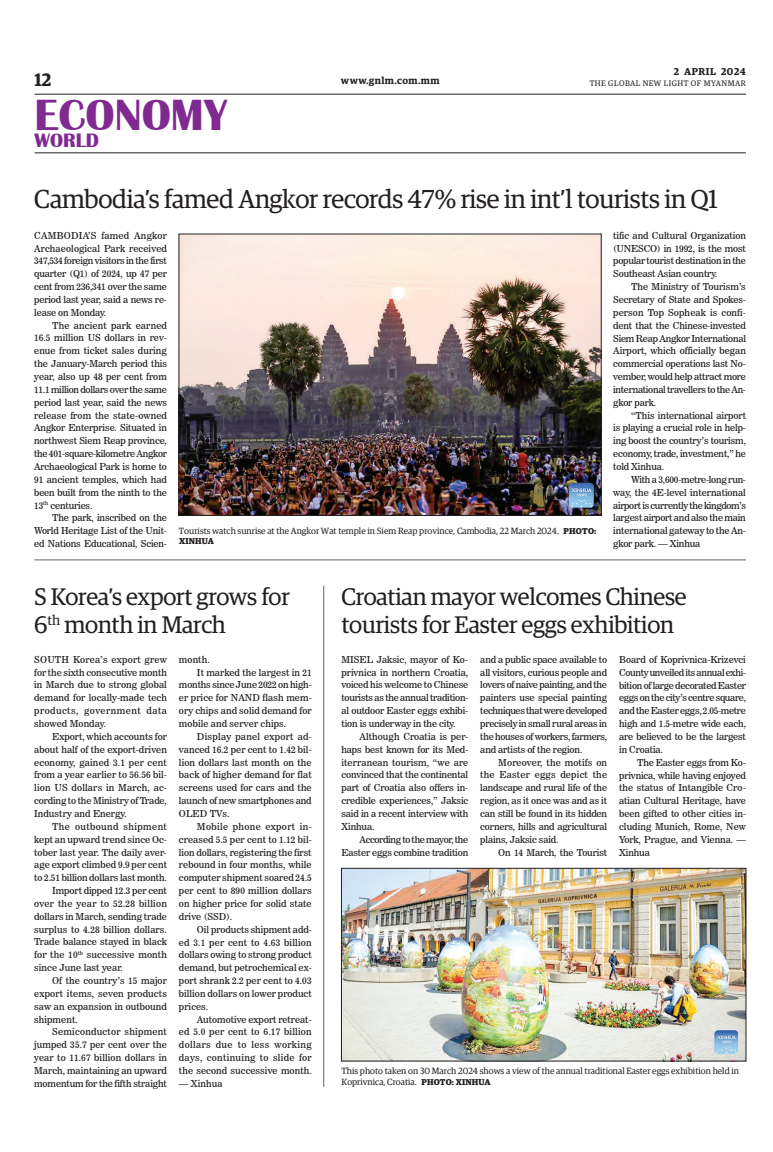
<style>
.page{position:relative;width:773px;height:1152px;background:#fff}
.page>*{position:absolute;margin:0;border:0;box-sizing:border-box;transform-origin:0 0}
.t1{font:700 45px "Britannic";color:#802990}
._2_Clm_Head{font:26px "Guardian Egyp";letter-spacing:-.01em;color:#231f20}
._2_Clm_Head-2{font:24px/28.8px "Guardian Egyp";letter-spacing:-.01em;color:#231f20}
.t2{font:700 20px "Britannic";color:#802990}
.t3{font:600 18px "Guardian Egyp";color:#231f20}
.t4{font:600 10px "Guardian Egyp";letter-spacing:.05em;color:#231f20}
._2nd_Body{font:9.5px/12.9px "News 706 BT Roman C";letter-spacing:-.01em;color:#231f20;text-align:justify}
.Normal_Para{font:9.5px/12.9px "News 706 BT Roman C";letter-spacing:-.015em;color:#231f20;text-align:justify}
.t5{font:9px/10.8px "Guardian Egyp";color:#231f20}
.t6{font:700 8.5px "Guardian Egyp";letter-spacing:.02em;color:#231f20}
.t7{font:8px "Guardian Egyp";letter-spacing:.06em;color:#231f20}
.s1{font-weight:700;font-size:8.5px}
</style>
<div class="page">
<hr style="left:35px;top:94px;width:711px;height:1px;background:#231f20">
<hr style="left:35px;top:152px;width:711px;height:1px;background:#231f20">
<img style="left:181px;top:236px;width:418px;height:278px">
<div style="left:179px;top:234px;width:422px;height:282px;border:1px solid #231f20"></div>
<img style="left:343px;top:870px;width:401px;height:189px">
<div style="left:341px;top:868px;width:405px;height:193px;border:1px solid #231f20"></div>
<hr style="left:34px;top:560px;width:712px;height:1px;background:#231f20">
<hr style="left:323px;top:586px;width:1px;height:501px;background:#231f20">
<h3 class="t3" style="left:35px;top:67px;width:18px">12</h3>
<h1 class="t1" style="left:35px;top:89px;width:194px">ECONOMY</h1>
<h3 class="t2" style="left:35px;top:129px;width:66px">WORLD</h3>
<p class="t4" style="left:673px;top:64px;width:74px">2 APRIL 2024</p>
<p class="t4" style="left:341px;top:73px;width:100px">www.gnlm.com.mm</p>
<p class="t7" style="left:589px;top:78px;width:158px">THE GLOBAL NEW LIGHT OF MYANMAR</p>
<p class="_2_Clm_Head" style="left:34px;top:181px;width:685px">Cambodia’s famed Angkor records 47% rise in int’l tourists in Q1</p>
<p class="Normal_Para" style="left:34px;top:229px;width:134px">CAMBODIA’S famed Angkor Archaeological Park received 347,534 foreign visitors in the first quarter (Q1) of 2024, up 47 per cent from 236,341 over the same period last year, said a news re&shy;lease on Monday.</p>
<p class="_2nd_Body" style="left:34px;top:319px;width:134px;text-indent:18px">The ancient park earned 16.5 million US dollars in rev&shy;enue from ticket sales during the January-March period this year, also up 48 per cent from 11.1 million dollars over the same period last year, said the news release from the state-owned Angkor Enterprise. Situated in northwest Siem Reap province, the 401-square-kilometre Angkor Archaeological Park is home to 91 ancient temples, which had been built from the ninth to the 13<sup>th</sup> centuries.</p>
<p class="_2nd_Body" style="left:34px;top:511px;width:134px;text-indent:18px">The park, inscribed on the World Heritage List of the Unit&shy;ed Nations Educational, Scien-</p>
<p class="_2nd_Body" style="left:613px;top:229px;width:134px">tific and Cultural Organization (UNESCO) in 1992, is the most popular tourist destination in the Southeast Asian country.</p>
<p class="_2nd_Body" style="left:613px;top:280px;width:134px;text-indent:18px">The Ministry of Tourism’s Secretary of State and Spokes&shy;person Top Sopheak is confi&shy;dent that the Chinese-invested Siem Reap Angkor International Airport, which officially began commercial operations last No&shy;vember, would help attract more international travellers to the An&shy;gkor park.</p>
<p class="_2nd_Body" style="left:613px;top:409px;width:134px;text-indent:18px">“This international airport is playing a crucial role in help&shy;ing boost the country’s tourism, economy, trade, investment,” he told Xinhua.</p>
<p class="_2nd_Body" style="left:613px;top:473px;width:134px;text-indent:18px">With a 3,600-metre-long run&shy;way, the 4E-level international airport is currently the kingdom’s largest airport and also the main international gateway to the An&shy;gkor park. — Xinhua</p>
<p class="t5" style="left:179px;top:525px;width:419px">Tourists watch sunrise at the Angkor Wat temple in Siem Reap province, Cambodia, 22 March 2024. <span class="s1">PHOTO:</span></p>
<p class="t6" style="left:179px;top:535px;width:36px">XINHUA</p>
<p class="_2_Clm_Head-2" style="left:34px;top:580px;width:257px">S Korea’s export grows for<br>6<sup>th</sup> month in March</p>
<p class="Normal_Para" style="left:34px;top:653px;width:134px">SOUTH Korea’s export grew for the sixth consecutive month in March due to strong global demand for locally-made tech products, government data showed Monday.</p>
<p class="_2nd_Body" style="left:34px;top:730px;width:134px;text-indent:18px">Export, which accounts for about half of the export-driven economy, gained 3.1 per cent from a year earlier to 56.56 bil&shy;lion US dollars in March, ac&shy;cording to the Ministry of Trade, Industry and Energy.</p>
<p class="_2nd_Body" style="left:34px;top:820px;width:134px;text-indent:18px">The outbound shipment kept an upward trend since Oc&shy;tober last year. The daily aver&shy;age export climbed 9.9 per cent to 2.51 billion dollars last month.</p>
<p class="_2nd_Body" style="left:34px;top:884px;width:134px;text-indent:18px">Import dipped 12.3 per cent over the year to 52.28 billion dollars in March, sending trade surplus to 4.28 billion dollars.<br>Trade balance stayed in black for the 10<sup>th</sup> successive month since June last year.</p>
<p class="_2nd_Body" style="left:34px;top:974px;width:134px;text-indent:18px">Of the country’s 15 major export items, seven products saw an expansion in outbound shipment.</p>
<p class="_2nd_Body" style="left:34px;top:1025px;width:134px;text-indent:18px">Semiconductor shipment jumped 35.7 per cent over the year to 11.67 billion dollars in March, maintaining an upward momentum for the fifth straight</p>
<p class="_2nd_Body" style="left:179px;top:653px;width:32px">month.</p>
<p class="_2nd_Body" style="left:179px;top:666px;width:134px;text-indent:18px">It marked the largest in 21 months since June 2022 on high&shy;er price for NAND flash mem&shy;ory chips and solid demand for mobile and server chips.</p>
<p class="_2nd_Body" style="left:179px;top:730px;width:134px;text-indent:18px">Display panel export ad&shy;vanced 16.2 per cent to 1.42 bil&shy;lion dollars last month on the back of higher demand for flat screens used for cars and the launch of new smartphones and OLED TVs.</p>
<p class="_2nd_Body" style="left:179px;top:820px;width:134px;text-indent:18px">Mobile phone export in&shy;creased 5.5 per cent to 1.12 bil&shy;lion dollars, registering the first rebound in four months, while computer shipment soared 24.5 per cent to 890 million dollars on higher price for solid state drive (SSD).</p>
<p class="_2nd_Body" style="left:179px;top:923px;width:134px;text-indent:18px">Oil products shipment add&shy;ed 3.1 per cent to 4.63 billion dollars owing to strong product demand, but petrochemical ex&shy;port shrank 2.2 per cent to 4.03 billion dollars on lower product prices.</p>
<p class="_2nd_Body" style="left:179px;top:1013px;width:134px;text-indent:18px">Automotive export retreat&shy;ed 5.0 per cent to 6.17 billion dollars due to less working days, continuing to slide for the second successive month.</p>
<p class="_2nd_Body" style="left:179px;top:1077px;width:45px">— Xinhua</p>
<p class="_2_Clm_Head-2" style="left:341px;top:580px;width:347px">Croatian mayor welcomes Chinese tourists for Easter eggs exhibition</p>
<p class="Normal_Para" style="left:341px;top:653px;width:128px">MISEL Jaksic, mayor of Ko&shy;privnica in northern Croatia, voiced his welcome to Chinese tourists as the annual tradition&shy;al outdoor Easter eggs exhibi&shy;tion is underway in the city.</p>
<p class="_2nd_Body" style="left:341px;top:730px;width:128px;text-indent:18px">Although Croatia is per&shy;haps best known for its Med&shy;iterranean tourism, “we are convinced that the continental part of Croatia also offers in&shy;credible experiences,” Jaksic said in a recent interview with Xinhua.</p>
<p class="_2nd_Body" style="left:341px;top:833px;width:128px;text-align:right">According to the mayor, the<br>Easter eggs combine tradition</p>
<p class="_2nd_Body" style="left:480px;top:653px;width:128px">and a public space available to all visitors, curious people and lovers of naive painting, and the painters use special painting techniques that were developed precisely in small rural areas in the houses of workers, farmers, and artists of the region.</p>
<p class="_2nd_Body" style="left:480px;top:756px;width:128px;text-indent:18px">Moreover, the motifs on the Easter eggs depict the landscape and rural life of the region, as it once was and as it can still be found in its hidden corners, hills and agricultural plains, Jaksic said.</p>
<p class="_2nd_Body" style="left:498px;top:846px;width:110px">On 14 March, the Tourist</p>
<p class="_2nd_Body" style="left:619px;top:653px;width:128px">Board of Koprivnica-Krizevci County unveiled its annual exhi&shy;bition of large decorated Easter eggs on the city’s centre square, and the Easter eggs, 2.05-metre high and 1.5-metre wide each, are believed to be the largest in Croatia.</p>
<p class="_2nd_Body" style="left:619px;top:756px;width:128px;text-indent:18px">The Easter eggs from Ko&shy;privnica, while having enjoyed the status of Intangible Cro&shy;atian Cultural Heritage, have been gifted to other cities in&shy;cluding Munich, Rome, New York, Prague, and Vienna. — Xinhua</p>
<p class="t5" style="left:341px;top:1065px;width:399px">This photo taken on 30 March 2024 shows a view of the annual traditional Easter eggs exhibition held in<br>Koprivnica, Croatia. <span class="s1">PHOTO: XINHUA</span></p>
</div>
